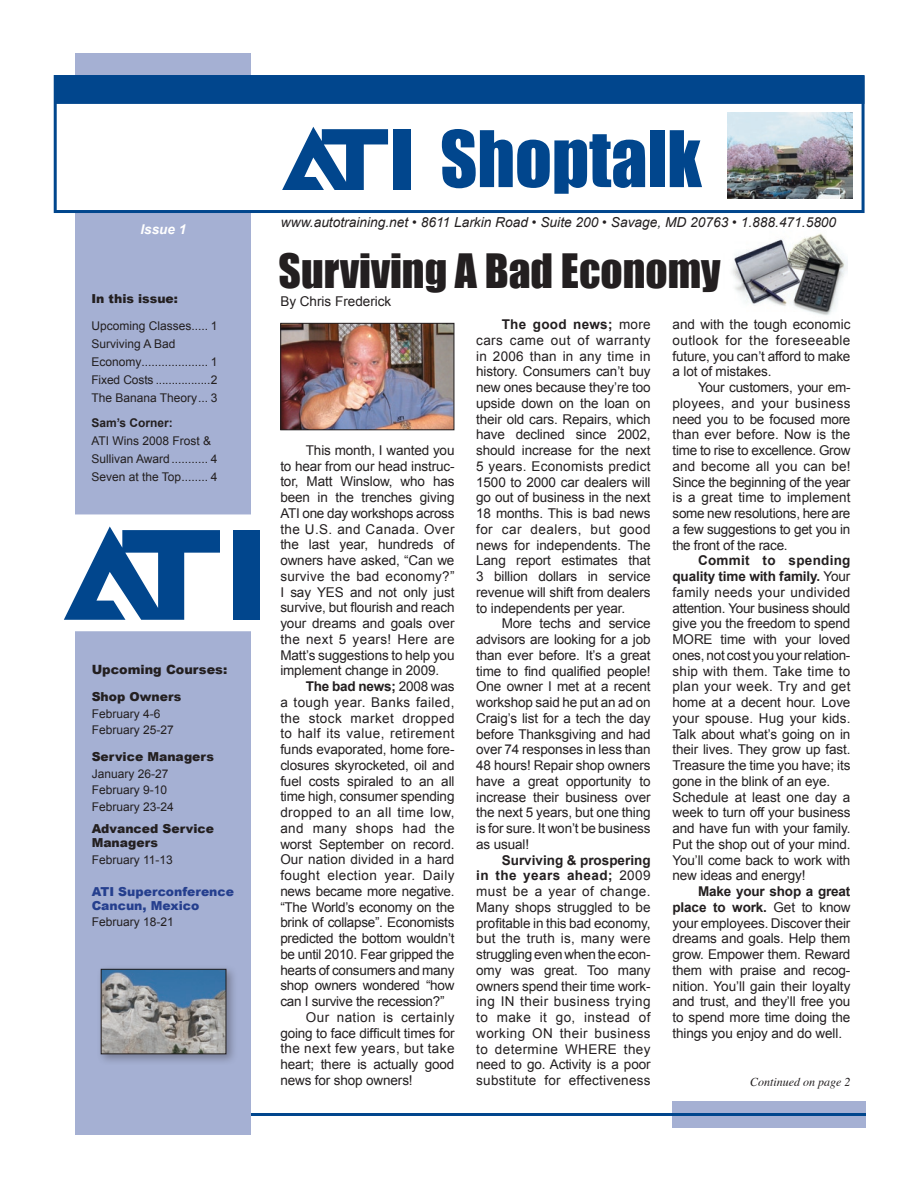
<style>
.page{position:relative;width:918px;height:1188px;background:#fff}
.page>*{position:absolute;margin:0;border:0;box-sizing:border-box;transform-origin:0 0}
.t1{font:72px "Impact";color:#01468d}
.t2{font:43.5px "Impact";color:#231f20}
.t3{font:italic 13.65px "Arial";color:#231f20}
.Body_Text_First_Inde{font:13.5px/15.8px "Arial";letter-spacing:-.01em;color:#231f20;text-align:justify}
.t4{font:italic 700 13.5px "Arial";color:#fff}
.t5{font:900 12.75px "Arial";color:#231f20}
.t6{font:900 12.3px "Arial";color:#231f20}
.t7{font:900 12.3px "Arial";color:#253f8e}
.t8{font:12px/18px "Arial";color:#231f20}
.t9{font:italic 12px "Times";color:#231f20}
.t10{font:700 12px "Arial";color:#231f20}
.s1{font-weight:700}
</style>
<div class="page">
<img style="left:732px;top:233px;width:115px;height:83px">
<div style="left:672px;top:1101px;width:194px;height:27px;background:#a5b0d3"></div>
<div style="left:75px;top:53px;width:176px;height:1081px;background:#a5b0d3"></div>
<div style="left:55px;top:77px;width:808px;height:135px;background:#fff"></div>
<div style="left:54px;top:75px;width:811px;height:138px;border:3px solid #01468d"></div>
<div style="left:55px;top:76px;width:809px;height:28px;background:#01468d;border:2px solid #01468d"></div>
<hr style="left:251px;top:1113px;width:615px;height:3px;background:#01468d">
<div style="left:393px;top:129px;width:18px;height:61px;background:#01468d"></div>
<svg style="left:282px;top:127px;width:106px;height:63px"></svg>
<img style="left:727px;top:113px;width:126px;height:86px">
<div style="left:54px;top:515px;width:214px;height:116px;background:#fff"></div>
<div style="left:233px;top:530px;width:26px;height:90px;background:#01468d"></div>
<svg style="left:64px;top:527px;width:156px;height:93px"></svg>
<img style="left:282px;top:325px;width:170px;height:103px">
<div style="left:280px;top:323px;width:174px;height:107px;border:1px solid #231f20"></div>
<div style="left:96px;top:964px;width:142px;height:101px;background:#231f20;opacity:.35"></div>
<img style="left:103px;top:971px;width:121px;height:81px">
<div style="left:101px;top:969px;width:125px;height:85px;border:1px solid #231f20"></div>
<p class="t4" style="left:140px;top:221px;width:47px">Issue 1</p>
<p class="t6" style="left:91px;top:292px;width:88px">In this issue:</p>
<p class="t8" style="left:91px;top:317px;width:127px">Upcoming Classes..... 1</p>
<p class="t8" style="left:91px;top:335px;width:127px">Surviving A Bad<br>Economy.................... 1</p>
<p class="t8" style="left:91px;top:371px;width:127px">Fixed Costs .................2</p>
<p class="t8" style="left:91px;top:389px;width:127px">The Banana Theory... 3</p>
<p class="t10" style="left:91px;top:416px;width:83px">Sam’s Corner:</p>
<p class="t8" style="left:91px;top:432px;width:127px">ATI Wins 2008 Frost &amp;<br>Sullivan Award........... 4</p>
<p class="t8" style="left:91px;top:468px;width:127px">Seven at the Top........ 4</p>
<p class="t5" style="left:92px;top:662px;width:137px">Upcoming Courses:</p>
<p class="t6" style="left:92px;top:690px;width:91px">Shop Owners</p>
<p class="t8" style="left:92px;top:704px;width:70px">February 4-6</p>
<p class="t8" style="left:92px;top:721px;width:84px">February 25-27</p>
<p class="t6" style="left:92px;top:750px;width:124px">Service Managers</p>
<p class="t8" style="left:92px;top:764px;width:78px">January 26-27</p>
<p class="t8" style="left:92px;top:781px;width:77px">February 9-10</p>
<p class="t8" style="left:92px;top:797px;width:84px">February 23-24</p>
<p class="t6" style="left:92px;top:822px;width:124px">Advanced Service</p>
<p class="t6" style="left:92px;top:836px;width:68px">Managers</p>
<p class="t8" style="left:92px;top:851px;width:83px">February 11-13</p>
<p class="t7" style="left:92px;top:884px;width:144px">ATI Superconference</p>
<p class="t7" style="left:92px;top:898px;width:109px">Cancun, Mexico</p>
<p class="t8" style="left:92px;top:913px;width:84px">February 18-21</p>
<p class="t1" style="left:440px;top:114px;width:263px">Shoptalk</p>
<p class="t3" style="left:281px;top:215px;width:557px">www.autotraining.net • 8611 Larkin Road • Suite 200 • Savage, MD 20763 • 1.888.471.5800</p>
<p class="t2" style="left:279px;top:244px;width:444px">Surviving A Bad Economy</p>
<p class="Body_Text_First_Inde" style="left:280px;top:293px;width:113px">By Chris Frederick</p>
<p class="Body_Text_First_Inde" style="left:280px;top:442px;width:176px;text-indent:26px">This month, I wanted you to hear from our head instruc&shy;tor, Matt Winslow, who has been in the trenches giving ATI one day workshops across the U.S. and Canada. Over the last year, hundreds of owners have asked, “Can we survive the bad economy?” I say YES and not only just survive, but flourish and reach your dreams and goals over the next 5 years! Here are Matt’s suggestions to help you implement change in 2009.</p>
<p class="Body_Text_First_Inde" style="left:280px;top:679px;width:176px;text-indent:26px"><span class="s1">The bad news;</span> 2008 was a tough year. Banks failed, the stock market dropped to half its value, retirement funds evaporated, home fore&shy;closures skyrocketed, oil and fuel costs spiraled to an all time high, consumer spending dropped to an all time low, and many shops had the worst September on record.<br>Our nation divided in a hard fought election year. Daily news became more negative. “The World’s economy on the brink of collapse”. Economists predicted the bottom wouldn’t be until 2010. Fear gripped the hearts of consumers and many shop owners wondered “how can I survive the recession?”</p>
<p class="Body_Text_First_Inde" style="left:280px;top:1009px;width:176px;text-indent:26px">Our nation is certainly going to face difficult times for the next few years, but take heart; there is actually good news for shop owners!</p>
<p class="Body_Text_First_Inde" style="left:476px;top:316px;width:176px;text-indent:26px"><span class="s1">The good news;</span> more cars came out of warranty in 2006 than in any time in history. Consumers can’t buy new ones because they’re too upside down on the loan on their old cars. Repairs, which have declined since 2002, should increase for the next 5 years. Economists predict 1500 to 2000 car dealers will go out of business in the next 18 months. This is bad news for car dealers, but good news for independents. The Lang report estimates that 3 billion dollars in service revenue will shift from dealers to independents per year.</p>
<p class="Body_Text_First_Inde" style="left:476px;top:616px;width:176px;text-indent:26px">More techs and service advisors are looking for a job than ever before. It’s a great time to find qualified people!<br>One owner I met at a recent workshop said he put an ad on Craig’s list for a tech the day before Thanksgiving and had over 74 responses in less than 48 hours! Repair shop owners have a great opportunity to increase their business over the next 5 years, but one thing is for sure. It won’t be business as usual!</p>
<p class="Body_Text_First_Inde" style="left:476px;top:852px;width:176px;text-indent:26px"><span class="s1">Surviving &amp; prospering in the years ahead;</span> 2009 must be a year of change.<br>Many shops struggled to be profitable in this bad economy, but the truth is, many were struggling even when the econ&shy;omy was great. Too many owners spend their time work&shy;ing IN their business trying to make it go, instead of working ON their business to determine WHERE they need to go. Activity is a poor substitute for effectiveness</p>
<p class="Body_Text_First_Inde" style="left:673px;top:316px;width:179px">and with the tough economic outlook for the foreseeable future, you can’t afford to make a lot of mistakes.</p>
<p class="Body_Text_First_Inde" style="left:673px;top:379px;width:179px;text-indent:26px">Your customers, your em&shy;ployees, and your business need you to be focused more than ever before. Now is the time to rise to excellence. Grow and become all you can be!<br>Since the beginning of the year is a great time to implement some new resolutions, here are a few suggestions to get you in the front of the race.</p>
<p class="Body_Text_First_Inde" style="left:673px;top:553px;width:179px;text-indent:26px"><span class="s1">Commit to spending quality time with family.</span> Your family needs your undivided attention. Your business should give you the freedom to spend MORE time with your loved ones, not cost you your relation&shy;ship with them. Take time to plan your week. Try and get home at a decent hour. Love your spouse. Hug your kids.<br>Talk about what’s going on in their lives. They grow up fast.<br>Treasure the time you have; its gone in the blink of an eye.</p>
<p class="Body_Text_First_Inde" style="left:673px;top:789px;width:179px">Schedule at least one day a week to turn off your business and have fun with your family.<br>Put the shop out of your mind.<br>You’ll come back to work with new ideas and energy!</p>
<p class="Body_Text_First_Inde" style="left:673px;top:883px;width:179px;text-indent:26px"><span class="s1">Make your shop a great place to work.</span> Get to know your employees. Discover their dreams and goals. Help them grow. Empower them. Reward them with praise and recog&shy;nition. You’ll gain their loyalty and trust, and they’ll free you to spend more time doing the things you enjoy and do well.</p>
<p class="t9" style="left:750px;top:1071px;width:102px">Continued on page 2</p>
</div>
